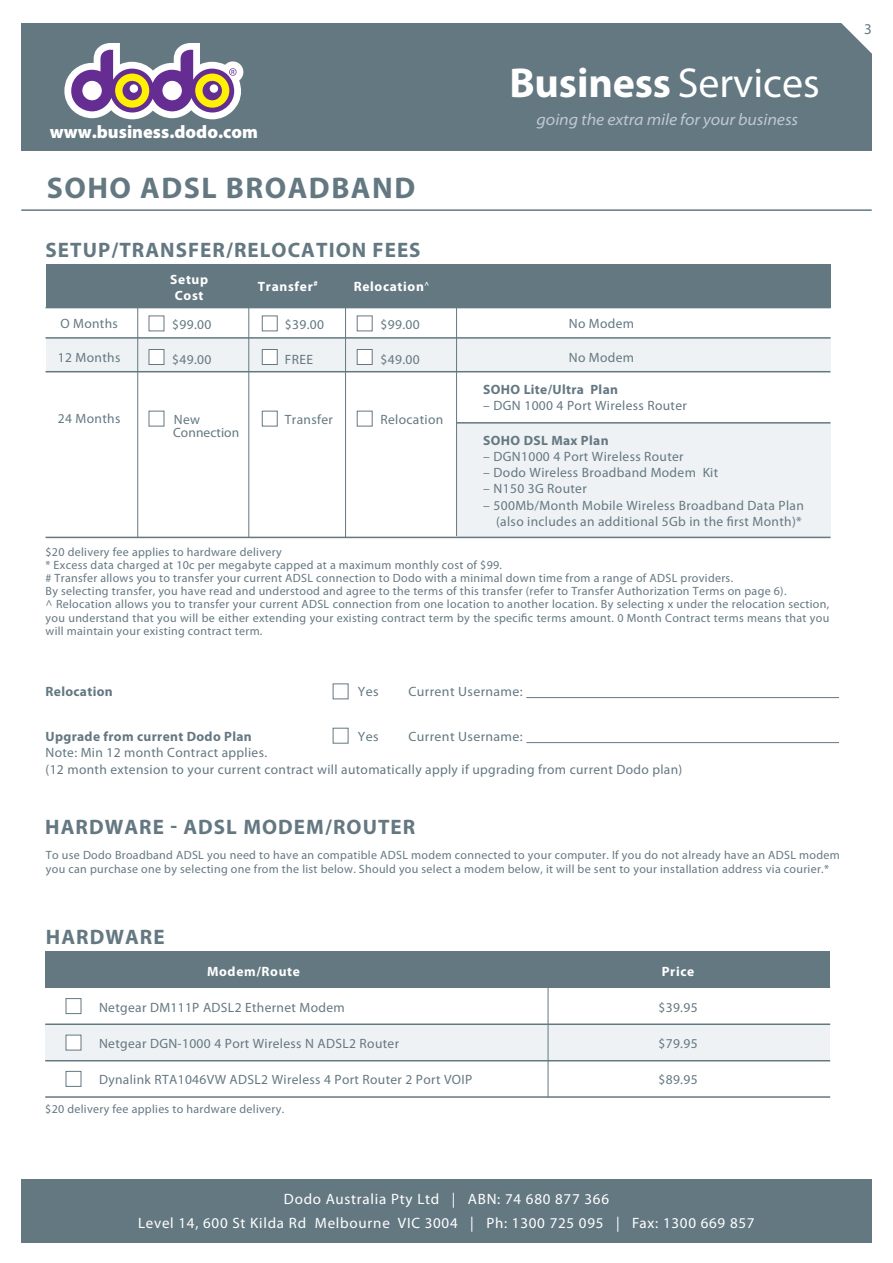
<style>
.page{position:relative;width:893px;height:1263px;background:#fff}
.page>*{position:absolute;margin:0;border:0;box-sizing:border-box;transform-origin:0 0}
.t1{font:700 42px "Myriad Pro";letter-spacing:-.005em;color:#fff}
.t2{font:700 30px "Myriad Pro";letter-spacing:.05em;color:#647882}
.t3{font:700 21px "Myriad Pro";letter-spacing:.05em;color:#647882}
.t4{font:900 18.15px "Myriad Pro";color:#fff}
.t5{font:italic semi-expanded 16.5px "Myriad Pro";letter-spacing:-.005em;color:#bfcad0}
.t6{font:15px/24px "Myriad Pro";letter-spacing:.05em;color:#fff;text-align:center}
.t7{font:15px "Myriad Pro";color:#647882}
.t8{font:13.5px/16.2px "Myriad Pro";letter-spacing:.025em;color:#647882}
.t9{font:700 13.5px "Myriad Pro";letter-spacing:.025em;color:#647882}
.t10{font:700 13.5px/16.2px "Myriad Pro";letter-spacing:.05em;color:#fff;text-align:center}
.t11{font:13.5px/13.2px "Myriad Pro";letter-spacing:.005em;color:#647882}
.t12{font:12px/13.2px "Myriad Pro";letter-spacing:.025em;color:#647882}
.s1{font-weight:400}
.s2{font-weight:400;color:#647882}
</style>
<div class="page">
<div style="left:21px;top:1179px;width:851px;height:64px;background:#647882"></div>
<div style="left:21px;top:23px;width:851px;height:127px;background:#647882"></div>
<svg style="left:841px;top:23px;width:31px;height:31px"></svg>
<hr style="left:21px;top:209px;width:851px;height:2px;background:#647882">
<hr style="left:526px;top:697px;width:346px;height:1px;background:#647882">
<hr style="left:526px;top:742px;width:346px;height:1px;background:#647882">
<div style="left:839px;top:676px;width:54px;height:94px;background:#fff"></div>
<div style="left:333px;top:728px;width:15px;height:15px;background:#fff;border:1px solid #647882"></div>
<div style="left:46px;top:264px;width:784px;height:44px;background:#647882"></div>
<div style="left:457px;top:423px;width:373px;height:114px;background:#eff2f4"></div>
<div style="left:46px;top:338px;width:784px;height:33px;background:#eff2f4"></div>
<hr style="left:46px;top:337px;width:784px;height:2px;background:#647882">
<hr style="left:248px;top:308px;width:1px;height:229px;background:#647882">
<hr style="left:46px;top:371px;width:784px;height:1px;background:#647882">
<hr style="left:457px;top:422px;width:373px;height:2px;background:#647882">
<hr style="left:46px;top:537px;width:784px;height:1px;background:#647882">
<hr style="left:137px;top:308px;width:1px;height:229px;background:#647882">
<hr style="left:456px;top:306px;width:1px;height:230px;background:#647882">
<div style="left:149px;top:349px;width:15px;height:16px;background:#fff;border:1px solid #647882"></div>
<div style="left:149px;top:411px;width:15px;height:15px;background:#fff;border:1px solid #647882"></div>
<div style="left:262px;top:411px;width:16px;height:15px;background:#fff;border:1px solid #647882"></div>
<div style="left:357px;top:411px;width:16px;height:15px;background:#fff;border:1px solid #647882"></div>
<div style="left:262px;top:316px;width:16px;height:15px;background:#fff;border:1px solid #647882"></div>
<div style="left:262px;top:349px;width:16px;height:16px;background:#fff;border:1px solid #647882"></div>
<hr style="left:345px;top:308px;width:1px;height:229px;background:#647882">
<div style="left:357px;top:316px;width:16px;height:15px;background:#fff;border:1px solid #647882"></div>
<div style="left:357px;top:349px;width:16px;height:16px;background:#fff;border:1px solid #647882"></div>
<div style="left:45px;top:951px;width:785px;height:36px;background:#647882"></div>
<div style="left:45px;top:1024px;width:785px;height:37px;background:#eff2f4"></div>
<hr style="left:45px;top:1023px;width:785px;height:2px;background:#647882">
<hr style="left:45px;top:1060px;width:785px;height:1px;background:#647882">
<hr style="left:548px;top:956px;width:1px;height:141px;background:#647882">
<div style="left:66px;top:998px;width:15px;height:16px;background:#fff;border:1px solid #647882"></div>
<div style="left:66px;top:1035px;width:15px;height:15px;background:#fff"></div>
<div style="left:66px;top:1071px;width:15px;height:16px;background:#fff;border:1px solid #647882"></div>
<hr style="left:45px;top:1096px;width:785px;height:2px;background:#647882">
<svg style="left:64px;top:43px;width:179px;height:76px"></svg>
<h3 class="t4" style="left:50px;top:121px;width:210px">www.business.dodo.com</h3>
<h2 class="t2" style="left:47px;top:168px;width:370px">SOHO ADSL BROADBAND</h2>
<h3 class="t3" style="left:46px;top:236px;width:377px">SETUP/TRANSFER/RELOCATION FEES</h3>
<p class="t8" style="left:60px;top:315px;width:59px">O Months</p>
<p class="t8" style="left:58px;top:349px;width:64px">12 Months</p>
<p class="t8" style="left:58px;top:410px;width:64px">24 Months</p>
<p class="t10" style="left:170px;top:270px;width:40px">Setup<br>Cost</p>
<p class="t8" style="left:172px;top:317px;width:41px">$99.00</p>
<p class="t8" style="left:172px;top:351px;width:41px">$49.00</p>
<p class="t10" style="left:258px;top:278px;width:62px">Transfer<sup>#</sup></p>
<p class="t10" style="left:354px;top:278px;width:77px">Relocation<sup>^</sup></p>
<p class="t8" style="left:381px;top:317px;width:41px">$99.00</p>
<p class="t8" style="left:381px;top:351px;width:41px">$49.00</p>
<p class="t8" style="left:285px;top:317px;width:41px">$39.00</p>
<p class="t8" style="left:285px;top:351px;width:30px">FREE</p>
<p class="t11" style="left:173px;top:413px;width:68px">New<br>Connection</p>
<p class="t8" style="left:285px;top:411px;width:49px">Transfer</p>
<p class="t8" style="left:381px;top:411px;width:64px">Relocation</p>
<h1 class="t1" style="left:509px;top:55px;width:312px">Business <span class="s1">Services</span></h1>
<h3 class="t5" style="left:537px;top:110px;width:263px">going the extra mile for your business</h3>
<p class="t8" style="left:569px;top:315px;width:67px">No Modem</p>
<p class="t8" style="left:569px;top:349px;width:67px">No Modem</p>
<p class="t9" style="left:483px;top:380px;width:136px">SOHO Lite/Ultra Plan</p>
<p class="t8" style="left:483px;top:397px;width:205px">– DGN 1000 4 Port Wireless Router</p>
<p class="t9" style="left:483px;top:431px;width:127px">SOHO DSL Max Plan</p>
<p class="t8" style="left:483px;top:448px;width:202px">– DGN1000 4 Port Wireless Router</p>
<p class="t8" style="left:483px;top:464px;width:236px">– Dodo Wireless Broadband Modem Kit</p>
<p class="t8" style="left:483px;top:481px;width:105px">– N150 3G Router</p>
<p class="t8" style="left:483px;top:497px;width:322px;text-align:right">– 500Mb/Month Mobile Wireless Broadband Data Plan (also includes an additional 5Gb in the first Month)*</p>
<p class="t12" style="left:46px;top:545px;width:785px">$20 delivery fee applies to hardware delivery<br>* Excess data charged at 10c per megabyte capped at a maximum monthly cost of $99.<br># Transfer allows you to transfer your current ADSL connection to Dodo with a minimal down time from a range of ADSL providers.<br>By selecting transfer, you have read and understood and agree to the terms of this transfer (refer to Transfer Authorization Terms on page 6).<br>^ Relocation allows you to transfer your current ADSL connection from one location to another location. By selecting x under the relocation section, you understand that you will be either extending your existing contract term by the specific terms amount. 0 Month Contract terms means that you will maintain your existing contract term.</p>
<p class="t9" style="left:46px;top:683px;width:69px">Relocation</p>
<p class="t9" style="left:46px;top:728px;width:208px">Upgrade from current Dodo Plan</p>
<p class="t8" style="left:46px;top:745px;width:638px">Note: Min 12 month Contract applies.<br>(12 month extension to your current contract will automatically apply if upgrading from current Dodo plan)</p>
<p class="t8" style="left:358px;top:683px;width:22px">Yes</p>
<p class="t8" style="left:408px;top:683px;width:116px">Current Username:</p>
<p class="t8" style="left:358px;top:728px;width:22px">Yes</p>
<p class="t8" style="left:408px;top:728px;width:116px">Current Username:</p>
<h3 class="t3" style="left:45px;top:813px;width:372px">HARDWARE - ADSL MODEM/ROUTER</h3>
<p class="t12" style="left:46px;top:847px;width:795px;line-height:14.4px">To use Dodo Broadband ADSL you need to have an compatible ADSL modem connected to your computer. If you do not already have an ADSL modem you can purchase one by selecting one from the list below. Should you select a modem below, it will be sent to your installation address via courier.*</p>
<h3 class="t3" style="left:46px;top:923px;width:120px">HARDWARE</h3>
<p class="t10" style="left:207px;top:963px;width:100px">Modem/Route<span class="s2">r</span></p>
<p class="t8" style="left:99px;top:999px;width:247px">Netgear DM111P ADSL2 Ethernet Modem</p>
<p class="t8" style="left:99px;top:1035px;width:301px">Netgear DGN-1000 4 Port Wireless N ADSL2 Router</p>
<p class="t8" style="left:99px;top:1071px;width:375px">Dynalink RTA1046VW ADSL2 Wireless 4 Port Router 2 Port VOIP</p>
<p class="t12" style="left:45px;top:1102px;width:240px">$20 delivery fee applies to hardware delivery.</p>
<p class="t10" style="left:662px;top:963px;width:34px">Price</p>
<p class="t8" style="left:658px;top:999px;width:41px">$39.95</p>
<p class="t8" style="left:658px;top:1035px;width:41px">$79.95</p>
<p class="t8" style="left:658px;top:1071px;width:41px">$89.95</p>
<p class="t7" style="left:864px;top:20px;width:9px">3</p>
<p class="t6" style="left:138px;top:1186px;width:618px">Dodo Australia Pty Ltd | ABN: 74 680 877 366<br>Level 14, 600 St Kilda Rd Melbourne VIC 3004 | Ph: 1300 725 095 | Fax: 1300 669 857</p>
</div>
